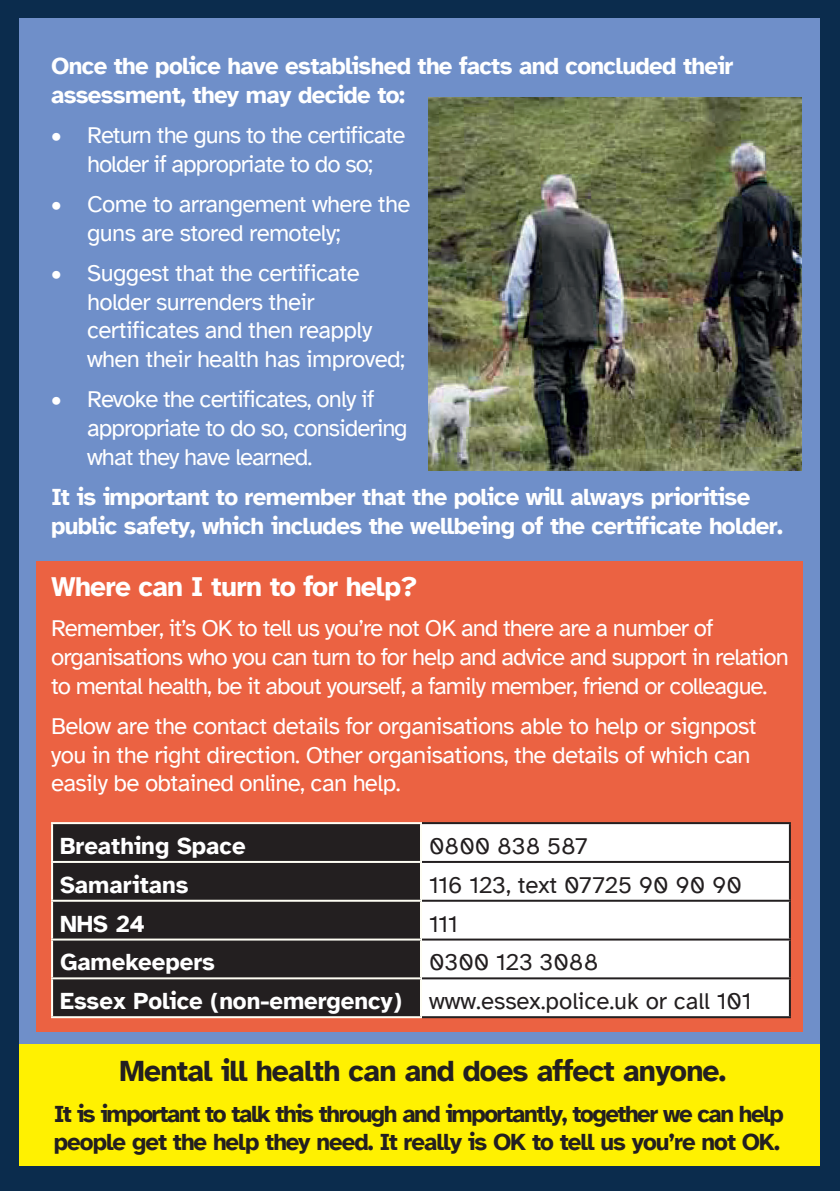
<style>
.page{position:relative;width:840px;height:1191px;background:#fff}
.page>*{position:absolute;margin:0;border:0;box-sizing:border-box;transform-origin:0 0}
.t1{font:700 30px "Atkinson Hyperlegible";letter-spacing:-.025em;color:#231f20}
.t2{font:700 28px "Atkinson Hyperlegible";letter-spacing:-.025em;color:#fff}
.t3{font:24px/28.8px "Atkinson Hyperlegible";letter-spacing:-.035em;color:#fff}
.t4{font:700 24px/28.8px "Atkinson Hyperlegible";letter-spacing:-.025em;color:#fff}
.t5{font:700 24px/28.8px "Atkinson Hyperlegible";letter-spacing:-.06em;color:#231f20}
.t6{font:24px "Atkinson Hyperlegible";color:#231f20}
.t7{font:700 24px "Atkinson Hyperlegible";color:#fff}
.s1{font-weight:700;color:#fff}
</style>
<div class="page">
<div style="left:0;top:0;width:839px;height:1191px;background:#0b2c4d"></div>
<div style="left:20px;top:18px;width:799px;height:1147px;background:#6f8fc9"></div>
<div style="left:20px;top:1043px;width:799px;height:122px;background:#fff101"></div>
<div style="left:37px;top:561px;width:765px;height:471px;background:#eb6242"></div>
<div style="left:53px;top:824px;width:367px;height:192px;background:#231f20"></div>
<div style="left:422px;top:824px;width:366px;height:192px;background:#fff"></div>
<hr style="left:422px;top:822px;width:368px;height:2px;background:#231f20">
<hr style="left:788px;top:824px;width:2px;height:37px;background:#231f20">
<hr style="left:422px;top:861px;width:368px;height:2px;background:#231f20">
<hr style="left:788px;top:863px;width:2px;height:36px;background:#231f20">
<hr style="left:422px;top:899px;width:368px;height:2px;background:#231f20">
<hr style="left:788px;top:901px;width:2px;height:37px;background:#231f20">
<hr style="left:422px;top:938px;width:368px;height:2px;background:#231f20">
<hr style="left:788px;top:940px;width:2px;height:37px;background:#231f20">
<hr style="left:422px;top:977px;width:368px;height:2px;background:#231f20">
<hr style="left:788px;top:979px;width:2px;height:37px;background:#231f20">
<hr style="left:422px;top:1016px;width:368px;height:2px;background:#231f20">
<hr style="left:51px;top:822px;width:371px;height:2px;background:#fffef4">
<hr style="left:51px;top:824px;width:2px;height:37px;background:#fffef4">
<hr style="left:420px;top:824px;width:2px;height:37px;background:#fffef4">
<hr style="left:51px;top:861px;width:371px;height:2px;background:#fffef4">
<hr style="left:51px;top:863px;width:2px;height:36px;background:#fffef4">
<hr style="left:420px;top:863px;width:2px;height:36px;background:#fffef4">
<hr style="left:51px;top:899px;width:371px;height:2px;background:#fffef4">
<hr style="left:51px;top:901px;width:2px;height:37px;background:#fffef4">
<hr style="left:420px;top:901px;width:2px;height:37px;background:#fffef4">
<hr style="left:51px;top:938px;width:371px;height:2px;background:#fffef4">
<hr style="left:51px;top:940px;width:2px;height:37px;background:#fffef4">
<hr style="left:420px;top:940px;width:2px;height:37px;background:#fffef4">
<hr style="left:51px;top:977px;width:371px;height:2px;background:#fffef4">
<hr style="left:51px;top:979px;width:2px;height:37px;background:#fffef4">
<hr style="left:420px;top:979px;width:2px;height:37px;background:#fffef4">
<hr style="left:51px;top:1016px;width:371px;height:2px;background:#fffef4">
<img style="left:428px;top:98px;width:373px;height:373px">
<p class="t4" style="left:51px;top:51px;width:683px">Once the police have established the facts and concluded their assessment, they may decide to:</p>
<p class="t3" style="left:51px;top:121px;width:355px;text-align:center">• Return the guns to the certificate holder if appropriate to do so;</p>
<p class="t3" style="left:87px;top:190px;width:324px;text-indent:-36px">• Come to arrangement where the guns are stored remotely;</p>
<p class="t3" style="left:87px;top:259px;width:319px;text-indent:-36px">• Suggest that the certificate holder surrenders their certificates and then reapply when their health has improved;</p>
<p class="t3" style="left:87px;top:385px;width:322px;text-indent:-36px">• Revoke the certificates, only if appropriate to do so, considering what they have learned.</p>
<p class="t4" style="left:51px;top:482px;width:733px">It is important to remember that the police will always prioritise public safety, which includes the wellbeing of the certificate holder.</p>
<p class="t2" style="left:51px;top:570px;width:368px">Where can I turn to for help?</p>
<p class="t3" style="left:51px;top:614px;width:739px">Remember, it’s OK to tell us you’re not OK and there are a number of organisations who you can turn to for help and advice and support in relation to mental health, be it about yourself, a family member, friend or colleague.</p>
<p class="t3" style="left:51px;top:711px;width:706px">Below are the contact details for organisations able to help or signpost you in the right direction. Other organisations, the details of which can easily be obtained online, can help.</p>
<p class="t7" style="left:60px;top:831px;width:187px">Breathing Space</p>
<p class="t6" style="left:429px;top:832px;width:160px">0800 838 587</p>
<p class="t7" style="left:60px;top:870px;width:130px">Samaritans</p>
<p class="t6" style="left:429px;top:871px;width:314px">116 123, text 07725 90 90 90</p>
<p class="t4" style="left:60px;top:909px;width:86px">NHS 24</p>
<p class="t6" style="left:429px;top:910px;width:30px">111</p>
<p class="t6" style="left:429px;top:949px;width:171px">0300 123 3088</p>
<p class="t6" style="left:60px;top:988px;width:692px"><span class="s1">Essex Police (non-emergency)</span> www.essex.police.uk or call 101</p>
<p class="t1" style="left:119px;top:1053px;width:607px">Mental ill health can and does affect anyone.</p>
<p class="t5" style="left:54px;top:1099px;width:731px">It is important to talk this through and importantly, together we can help people get the help they need. It really is OK to tell us you’re not OK.</p>
</div>
